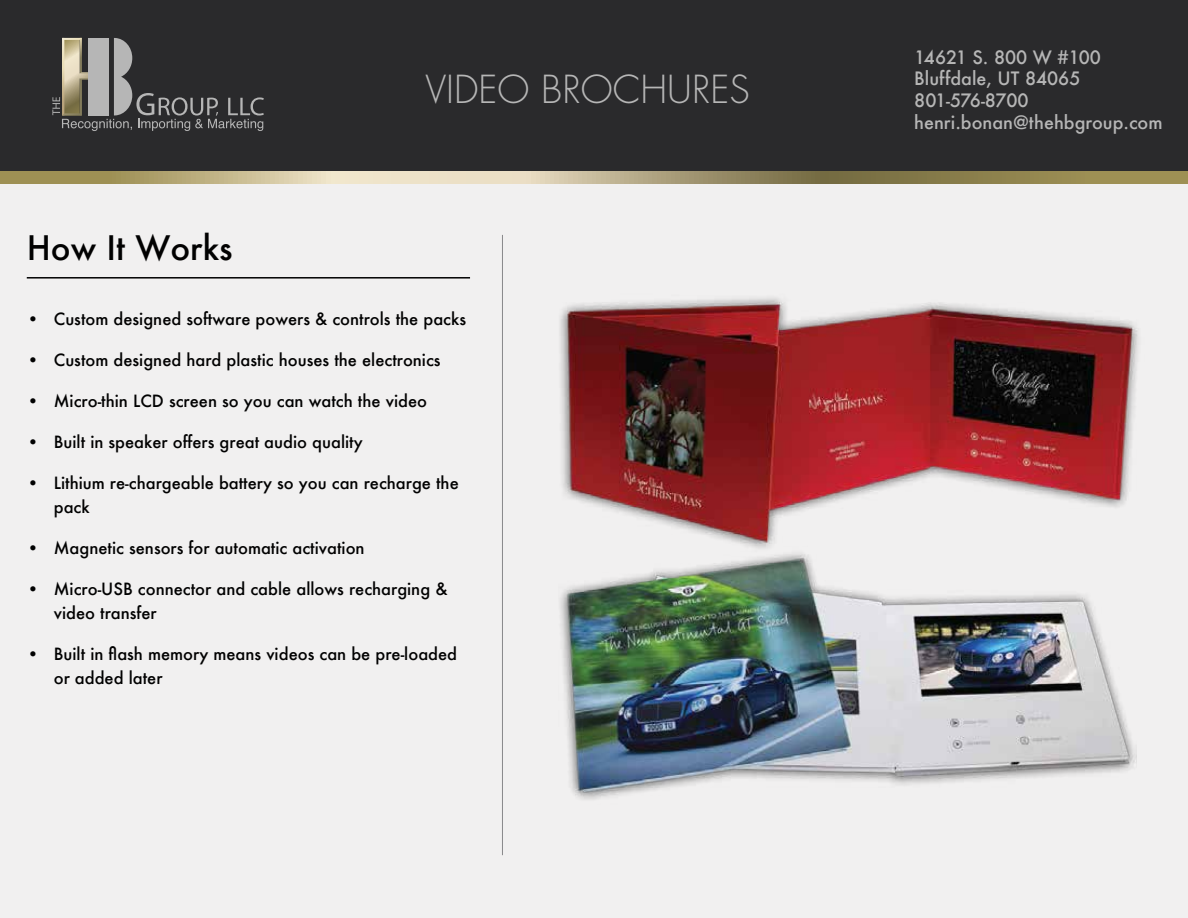
<style>
.page{position:relative;width:1188px;height:918px;background:#fff}
.page>*{position:absolute;margin:0;border:0;box-sizing:border-box;transform-origin:0 0}
.t1{font:300 37.65px "Futura";color:#b6b6b6}
.t2{font:500 33px "Futura";color:#010101}
.t3{font:500 18px/21.6px "Futura";color:#b6b6b6}
.t4{font:500 16.5px/24px "Futura";color:#010101}
</style>
<div class="page">
<div style="left:0;top:0;width:1187px;height:918px;background:#f1f0f0"></div>
<svg style="left:0;top:170px;width:1187px;height:13px;background:#a59a73"></svg>
<div style="left:0;top:0;width:1187px;height:170px;background:#2a2a2c"></div>
<svg style="left:52px;top:38px;width:212px;height:93px"></svg>
<hr style="left:27px;top:277px;width:443px;height:2px;background:#010101">
<hr style="left:502px;top:235px;width:1px;height:620px;background:#88888a">
<img style="left:560px;top:298px;width:578px;height:213px">
<img style="left:560px;top:511px;width:577px;height:289px">
<h2 class="t2" style="left:27px;top:225px;width:207px">How It Works</h2>
<h1 class="t1" style="left:425px;top:66px;width:326px">VIDEO BROCHURES</h1>
<p class="t4" style="left:27px;top:307px;width:441px">• Custom designed software powers &amp; controls the packs</p>
<p class="t4" style="left:27px;top:348px;width:415px">• Custom designed hard plastic houses the electronics</p>
<p class="t4" style="left:27px;top:389px;width:402px">• Micro-thin LCD screen so you can watch the video</p>
<p class="t4" style="left:27px;top:430px;width:337px">• Built in speaker offers great audio quality</p>
<p class="t4" style="left:54px;top:471px;width:407px;text-indent:-27px">• Lithium re-chargeable battery so you can recharge the pack</p>
<p class="t4" style="left:27px;top:536px;width:339px">• Magnetic sensors for automatic activation</p>
<p class="t4" style="left:54px;top:577px;width:395px;text-indent:-27px">• Micro-USB connector and cable allows recharging &amp; video transfer</p>
<p class="t4" style="left:54px;top:642px;width:405px;text-indent:-27px">• Built in flash memory means videos can be pre-loaded or added later</p>
<p class="t3" style="left:914px;top:46px;width:250px">14621 S. 800 W #100<br>Bluffdale, UT 84065<br>801-576-8700 henri.bonan@thehbgroup.com</p>
</div>
